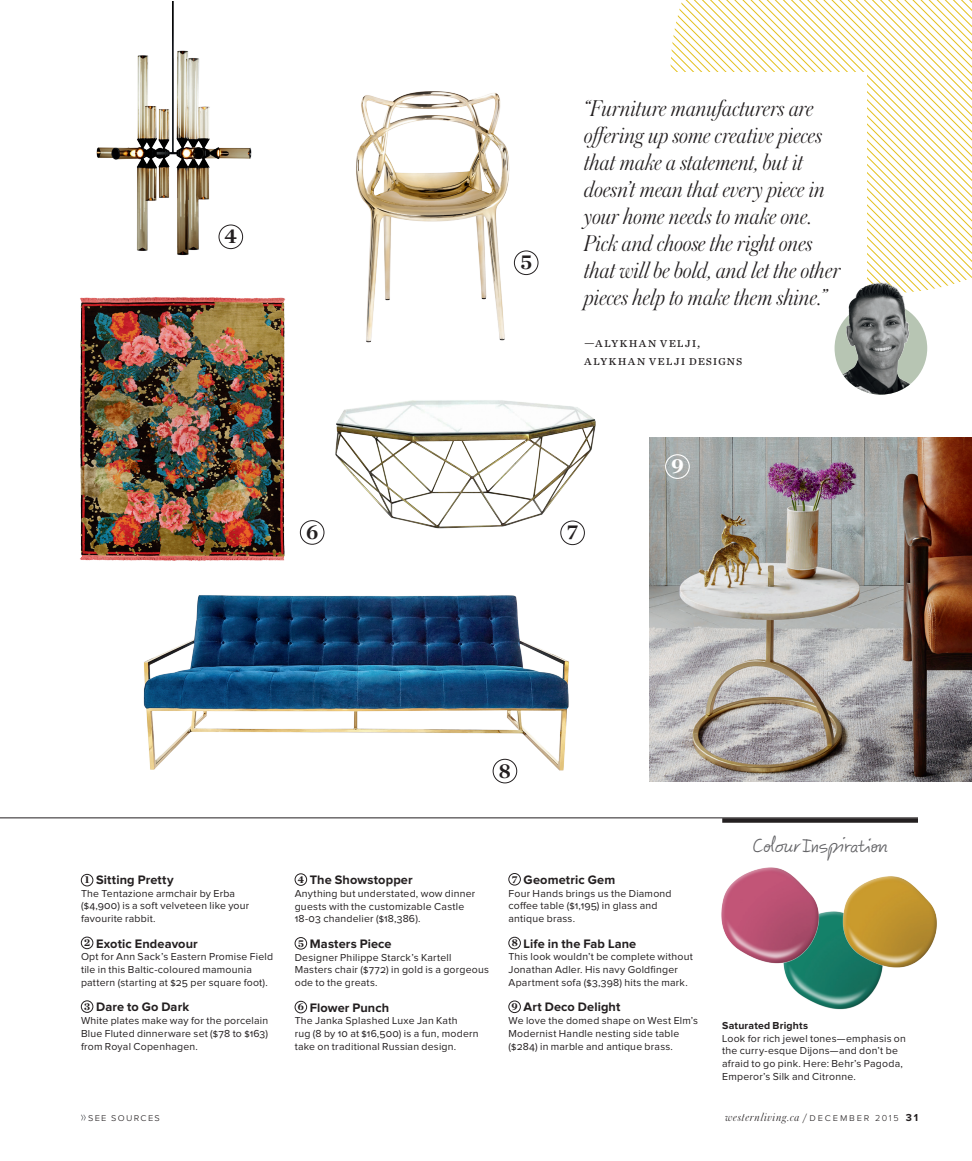
<style>
.page{position:relative;width:972px;height:1161px;background:#fff}
.page>*{position:absolute;margin:0;border:0;box-sizing:border-box;transform-origin:0 0}
.Deck_-4{font:italic 300 24px/27px "Austin";letter-spacing:-.005em;color:#231f20}
.HAND_WRITING_names{font:21.75px "Manwriting";letter-spacing:.005em;color:#636366}
.t1{font:700 21px "Chronicle Deck";color:#231f20}
.t2{font:900 21px "Chronicle Deck";color:#fff}
.Deck-4_attribution{font:13.5px/18px "Chronicle Text G1";letter-spacing:.07em;color:#231f20}
.CAPTION_BLACK{font:700 12.75px "Proxima Nova";letter-spacing:.01em;color:#231f20}
.t3{font:italic 300 12px "Austin";letter-spacing:.055em;color:#231f20}
.CAPTION_BLACK-2{font:10.5px/12.8px "Proxima Nova";letter-spacing:.02em;color:#231f20}
.CAPTION_BLACK-3{font:700 10.5px "Proxima Nova";letter-spacing:.015em;color:#231f20}
.t4{font:300 10.5px "Proxima Nova";letter-spacing:.125em;color:#231f20}
.t5{font:900 10.35px "Chronicle Deck";color:#231f20}
.s1{font-family:"Chronicle Text G1";font-weight:400;font-style:normal;font-size:10.5px}
.s2{font-family:"Proxima Nova";font-style:normal;font-size:10.5px}
.s3{font-family:"Proxima Nova";font-style:normal;font-size:9px}
.s4{font-family:"Proxima Nova";font-weight:700;font-style:normal;font-size:10.5px}
</style>
<div class="page">
<img style="left:324px;top:400px;width:272px;height:139px">
<div style="left:81px;top:874px;width:12px;height:12px;border:1px solid #231f20;border-radius:50%"></div>
<div style="left:81px;top:937px;width:12px;height:12px;border:1px solid #231f20;border-radius:50%"></div>
<div style="left:81px;top:1001px;width:12px;height:12px;border:1px solid #231f20;border-radius:50%"></div>
<div style="left:295px;top:873px;width:12px;height:13px;border:1px solid #231f20;border-radius:50%"></div>
<div style="left:295px;top:937px;width:12px;height:12px;border:1px solid #231f20;border-radius:50%"></div>
<div style="left:295px;top:1001px;width:12px;height:12px;border:1px solid #231f20;border-radius:50%"></div>
<div style="left:508px;top:873px;width:13px;height:12px;border:1px solid #231f20;border-radius:50%"></div>
<div style="left:508px;top:937px;width:13px;height:12px;border:1px solid #231f20;border-radius:50%"></div>
<div style="left:508px;top:1001px;width:13px;height:12px;border:1px solid #231f20;border-radius:50%"></div>
<svg style="left:673px;top:0;width:299px;height:290px"></svg>
<svg style="left:672px;top:68px;width:231px;height:215px"></svg>
<div style="left:560px;top:72px;width:306px;height:280px;background:#fff"></div>
<hr style="left:0;top:818px;width:918px;height:1px;background:#231f20">
<div style="left:722px;top:818px;width:196px;height:5px;background:#231f20"></div>
<img style="left:80px;top:297px;width:206px;height:264px">
<img style="left:650px;top:438px;width:322px;height:343px">
<img style="left:143px;top:595px;width:426px;height:189px">
<img style="left:96px;top:1px;width:156px;height:255px">
<img style="left:356px;top:91px;width:183px;height:252px">
<div style="left:219px;top:225px;width:24px;height:24px;border:1px solid #231f20;border-radius:50%"></div>
<div style="left:514px;top:251px;width:24px;height:24px;border:1px solid #231f20;border-radius:50%"></div>
<div style="left:300px;top:520px;width:24px;height:25px;border:1px solid #231f20;border-radius:50%"></div>
<div style="left:493px;top:759px;width:24px;height:24px;border:1px solid #231f20;border-radius:50%"></div>
<div style="left:560px;top:521px;width:25px;height:24px;border:1px solid #231f20;border-radius:50%"></div>
<img style="left:835px;top:351px;width:87px;height:44px">
<img style="left:835px;top:283px;width:87px;height:68px">
<img style="left:784px;top:911px;width:97px;height:99px">
<img style="left:721px;top:867px;width:100px;height:103px">
<img style="left:836px;top:876px;width:101px;height:99px">
<div style="left:665px;top:454px;width:25px;height:25px;border:1px solid #fff;border-radius:50%"></div>
<svg style="left:81px;top:1114px;width:5px;height:7px"></svg>
<p class="t1" style="left:225px;top:219px;width:14px">4</p>
<p class="t1" style="left:306px;top:515px;width:14px">6</p>
<p class="t1" style="left:520px;top:245px;width:13px">5</p>
<p class="Deck_-4" style="left:584px;top:95px;width:258px">“Furniture manufacturers are offering up some creative pieces that make a statement, but it doesn’t mean that every piece in your home needs to make one.<br>Pick and choose the right ones that will be bold, and let the other pieces help to make them shine.”</p>
<p class="Deck-4_attribution" style="left:584px;top:333px;width:160px">—Alykhan Velji,<br>Alykhan Velji Designs</p>
<p class="t1" style="left:567px;top:516px;width:13px">7</p>
<p class="t2" style="left:671px;top:449px;width:14px">9</p>
<p class="t1" style="left:499px;top:754px;width:14px">8</p>
<p class="t5" style="left:85px;top:871px;width:6px">1</p>
<p class="CAPTION_BLACK" style="left:96px;top:874px;width:79px">Sitting Pretty</p>
<p class="CAPTION_BLACK-2" style="left:81px;top:887px;width:170px">The Tentazione armchair by Erba ($4,900) is a soft velveteen like your favourite rabbit.</p>
<p class="t5" style="left:84px;top:934px;width:8px">2</p>
<p class="CAPTION_BLACK" style="left:96px;top:937px;width:103px">Exotic Endeavour</p>
<p class="CAPTION_BLACK-2" style="left:81px;top:951px;width:194px">Opt for Ann Sack’s Eastern Promise Field tile in this Baltic-coloured mamounia pattern (starting at $25 per square foot).</p>
<p class="t5" style="left:84px;top:998px;width:7px">3</p>
<p class="CAPTION_BLACK" style="left:96px;top:1001px;width:95px">Dare to Go Dark</p>
<p class="CAPTION_BLACK-2" style="left:81px;top:1015px;width:189px;text-align:justify">White plates make way for the porcelain Blue Fluted dinnerware set ($78 to $163) from Royal Copenhagen.</p>
<p class="t5" style="left:298px;top:871px;width:8px">4</p>
<p class="CAPTION_BLACK" style="left:310px;top:874px;width:104px">The Showstopper</p>
<p class="CAPTION_BLACK-2" style="left:295px;top:888px;width:182px">Anything but understated, wow dinner guests with the customizable Castle<br>18-03 chandelier ($18,386).</p>
<p class="t5" style="left:298px;top:935px;width:7px">5</p>
<p class="CAPTION_BLACK" style="left:310px;top:938px;width:83px">Masters Piece</p>
<p class="CAPTION_BLACK-2" style="left:295px;top:951px;width:196px">Designer Philippe Starck’s Kartell<br>Masters chair ($772) in gold is a gorgeous ode to the greats.</p>
<p class="t5" style="left:298px;top:998px;width:8px">6</p>
<p class="CAPTION_BLACK" style="left:310px;top:1002px;width:81px">Flower Punch</p>
<p class="CAPTION_BLACK-2" style="left:295px;top:1015px;width:185px">The Janka Splashed Luxe Jan Kath<br>rug (8 by 10 at $16,500) is a fun, modern take on traditional Russian design.</p>
<p class="t5" style="left:512px;top:871px;width:7px">7</p>
<p class="CAPTION_BLACK" style="left:524px;top:874px;width:93px">Geometric Gem</p>
<p class="CAPTION_BLACK-2" style="left:508px;top:887px;width:165px">Four Hands brings us the Diamond coffee table ($1,195) in glass and antique brass.</p>
<p class="t5" style="left:512px;top:934px;width:8px">8</p>
<p class="CAPTION_BLACK" style="left:524px;top:938px;width:114px">Life in the Fab Lane</p>
<p class="CAPTION_BLACK-2" style="left:508px;top:951px;width:186px">This look wouldn’t be complete without<br>Jonathan Adler. His navy Goldfinger<br>Apartment sofa ($3,398) hits the mark.</p>
<p class="t5" style="left:512px;top:998px;width:8px">9</p>
<p class="CAPTION_BLACK" style="left:524px;top:1001px;width:98px">Art Deco Delight</p>
<p class="CAPTION_BLACK-2" style="left:508px;top:1015px;width:191px">We love the domed shape on West Elm’s<br>Modernist Handle nesting side table ($284) in marble and antique brass.</p>
<p class="t4" style="left:88px;top:1112px;width:72px">See Sources</p>
<p class="HAND_WRITING_names" style="left:753px;top:830px;width:136px">ColourInspiration</p>
<p class="CAPTION_BLACK-3" style="left:722px;top:1021px;width:87px">Saturated Brights</p>
<p class="CAPTION_BLACK-2" style="left:722px;top:1032px;width:185px">Look for rich jewel tones—emphasis on the curry-esque Dijons—and don’t be afraid to go pink. Here: Behr’s Pagoda, Emperor’s Silk and Citronne.</p>
<p class="t3" style="left:726px;top:1108px;width:194px">westernliving.ca <span class="s1">/</span> <span class="s2">december</span> <span class="s3">2015</span> <span class="s4">31</span></p>
</div>
